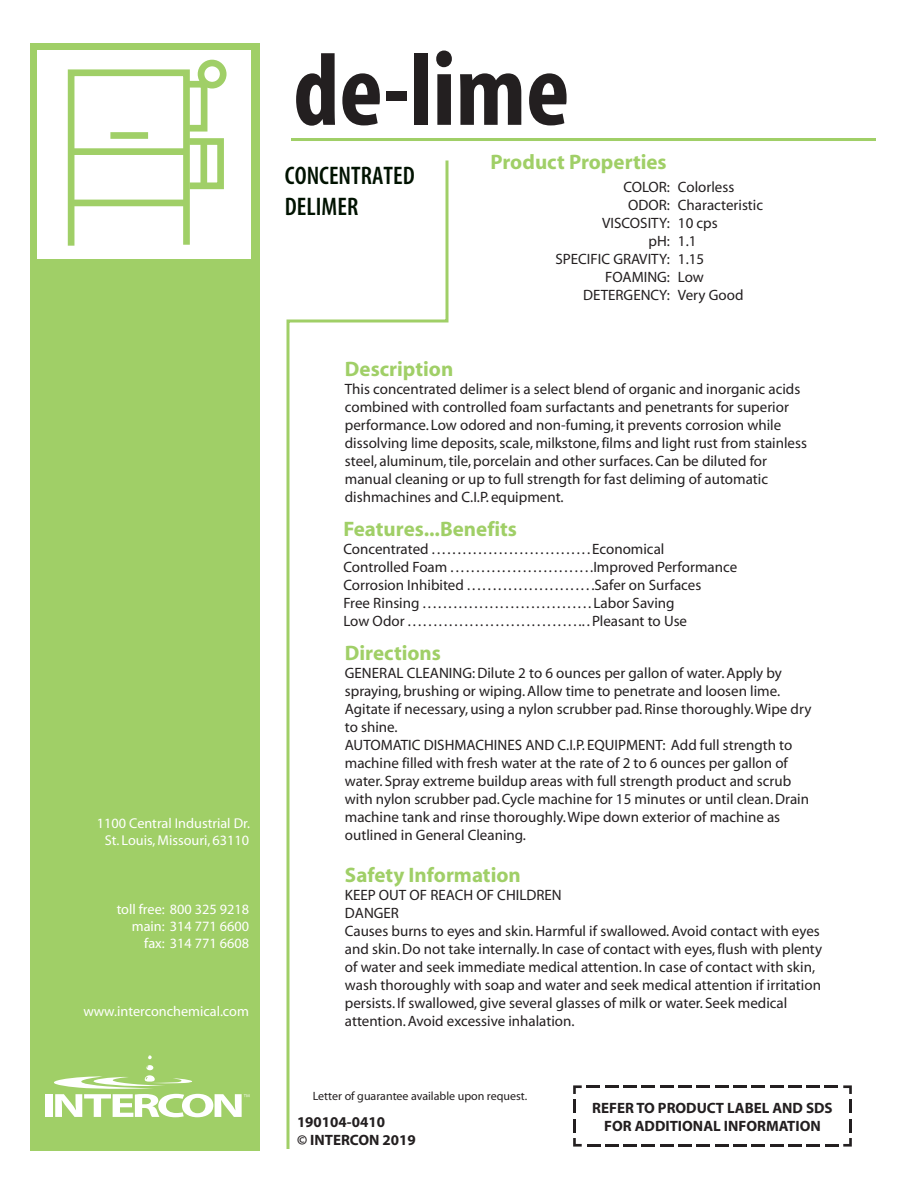
<style>
.page{position:relative;width:918px;height:1188px;background:#fff}
.page>*{position:absolute;margin:0;border:0;box-sizing:border-box;transform-origin:0 0}
.t1{font:700 condensed 103.5px "Myriad";color:#231f20}
.t2{font:600 condensed 25.5px/30.6px "Myriad Pro";color:#001200}
.t3{font:700 21px "Myriad";color:#a0cf67}
.t4{font:15px/18px "Myriad";color:#231f20}
.t5{font:700 15px/18px "Myriad";color:#231f20}
.t6{font:14.25px/17.1px "Myriad";color:#fff;text-align:center}
.t7{font:12px "Myriad";color:#231f20}
</style>
<div class="page">
<div style="left:30px;top:43px;width:229px;height:1107px;background:#a0cf67"></div>
<hr style="left:291px;top:138px;width:585px;height:3px;background:#a0cf67">
<hr style="left:573px;top:1119px;width:3px;height:14px;background:#231f20">
<hr style="left:573px;top:1099px;width:3px;height:14px;background:#231f20">
<svg style="left:624px;top:1085px;width:49px;height:3px"></svg>
<hr style="left:678px;top:1085px;width:14px;height:3px;background:#231f20">
<svg style="left:697px;top:1085px;width:49px;height:3px"></svg>
<svg style="left:752px;top:1085px;width:49px;height:3px"></svg>
<hr style="left:849px;top:1099px;width:3px;height:14px;background:#231f20">
<hr style="left:849px;top:1119px;width:3px;height:14px;background:#231f20">
<svg style="left:752px;top:1144px;width:49px;height:3px"></svg>
<hr style="left:733px;top:1144px;width:14px;height:3px;background:#231f20">
<svg style="left:679px;top:1144px;width:49px;height:3px"></svg>
<svg style="left:624px;top:1144px;width:49px;height:3px"></svg>
<svg style="left:573px;top:1085px;width:45px;height:9px"></svg>
<svg style="left:807px;top:1085px;width:45px;height:9px"></svg>
<svg style="left:807px;top:1138px;width:45px;height:9px"></svg>
<svg style="left:573px;top:1138px;width:45px;height:9px"></svg>
<svg style="left:45px;top:1055px;width:204px;height:62px"></svg>
<svg style="left:286px;top:160px;width:163px;height:989px"></svg>
<div style="left:37px;top:50px;width:214px;height:208px;background:#fff"></div>
<svg style="left:67px;top:69px;width:126px;height:177px"></svg>
<div style="left:72px;top:148px;width:114px;height:7px;background:#a0cf67"></div>
<div style="left:74px;top:200px;width:111px;height:6px;background:#a0cf67"></div>
<div style="left:110px;top:132px;width:38px;height:7px;background:#a0cf67"></div>
<div style="left:186px;top:81px;width:21px;height:51px;border:7px solid #a0cf67"></div>
<div style="left:186px;top:138px;width:38px;height:51px;border:7px solid #a0cf67"></div>
<div style="left:200px;top:143px;width:7px;height:41px;background:#a0cf67"></div>
<div style="left:198px;top:60px;width:29px;height:29px;border:7px solid #a0cf67;border-radius:50%"></div>
<p class="t6" style="left:97px;top:815px;width:155px">1100 Central Industrial Dr.<br>St. Louis, Missouri, 63110</p>
<p class="t6" style="left:117px;top:901px;width:134px;text-align:right">toll free: 800 325 9218 main: 314 771 6600 fax: 314 771 6608</p>
<p class="t6" style="left:83px;top:1004px;width:167px">www.interconchemical.com</p>
<h1 class="t1" style="left:293px;top:38px;width:278px">de-lime</h1>
<h2 class="t2" style="left:285px;top:161px;width:131px">CONCENTRATED<br>DELIMER</h2>
<h3 class="t3" style="left:490px;top:151px;width:178px">Product Properties</h3>
<p class="t4" style="left:556px;top:179px;width:116px;text-align:right">COLOR:<br>ODOR:<br>VISCOSITY:<br>pH:<br>SPECIFIC GRAVITY:<br>FOAMING:<br>DETERGENCY:</p>
<p class="t4" style="left:678px;top:179px;width:87px">Colorless<br>Characteristic<br>10 cps<br>1.1<br>1.15<br>Low<br>Very Good</p>
<h3 class="t3" style="left:345px;top:358px;width:110px">Description</h3>
<p class="t4" style="left:345px;top:380px;width:464px">This concentrated delimer is a select blend of organic and inorganic acids combined with controlled foam surfactants and penetrants for superior performance. Low odored and non-fuming, it prevents corrosion while dissolving lime deposits, scale, milkstone, films and light rust from stainless steel, aluminum, tile, porcelain and other surfaces. Can be diluted for manual cleaning or up to full strength for fast deliming of automatic dishmachines and C.I.P. equipment.</p>
<h3 class="t3" style="left:343px;top:518px;width:175px">Features...Benefits</h3>
<p class="t4" style="left:343px;top:540px;width:395px">Concentrated . . . . . . . . . . . . . . . . . . . . . . . . . . . . . . . Economical<br>Controlled Foam . . . . . . . . . . . . . . . . . . . . . . . . . . . .Improved Performance Corrosion Inhibited . . . . . . . . . . . . . . . . . . . . . . . . .Safer on Surfaces<br>Free Rinsing . . . . . . . . . . . . . . . . . . . . . . . . . . . . . . . . . Labor Saving<br>Low Odor . . . . . . . . . . . . . . . . . . . . . . . . . . . . . . . . . .. . Pleasant to Use</p>
<h3 class="t3" style="left:345px;top:642px;width:98px">Directions</h3>
<p class="t4" style="left:345px;top:664px;width:468px">GENERAL CLEANING: Dilute 2 to 6 ounces per gallon of water. Apply by spraying, brushing or wiping. Allow time to penetrate and loosen lime.<br>Agitate if necessary, using a nylon scrubber pad. Rinse thoroughly. Wipe dry to shine.<br>AUTOMATIC DISHMACHINES AND C.I.P. EQUIPMENT: Add full strength to machine filled with fresh water at the rate of 2 to 6 ounces per gallon of water. Spray extreme buildup areas with full strength product and scrub with nylon scrubber pad. Cycle machine for 15 minutes or until clean. Drain machine tank and rinse thoroughly. Wipe down exterior of machine as outlined in General Cleaning.</p>
<h3 class="t3" style="left:345px;top:864px;width:177px">Safety Information</h3>
<p class="t4" style="left:345px;top:887px;width:479px">KEEP OUT OF REACH OF CHILDREN<br>DANGER<br>Causes burns to eyes and skin. Harmful if swallowed. Avoid contact with eyes and skin. Do not take internally. In case of contact with eyes, flush with plenty of water and seek immediate medical attention. In case of contact with skin, wash thoroughly with soap and water and seek medical attention if irritation persists. If swallowed, give several glasses of milk or water. Seek medical attention. Avoid excessive inhalation.</p>
<p class="t7" style="left:313px;top:1090px;width:216px">Letter of guarantee available upon request.</p>
<p class="t5" style="left:297px;top:1113px;width:120px">190104-0410<br>© INTERCON 2019</p>
<p class="t5" style="left:592px;top:1100px;width:242px;text-align:center">REFER TO PRODUCT LABEL AND SDS<br>FOR ADDITIONAL INFORMATION</p>
</div>
